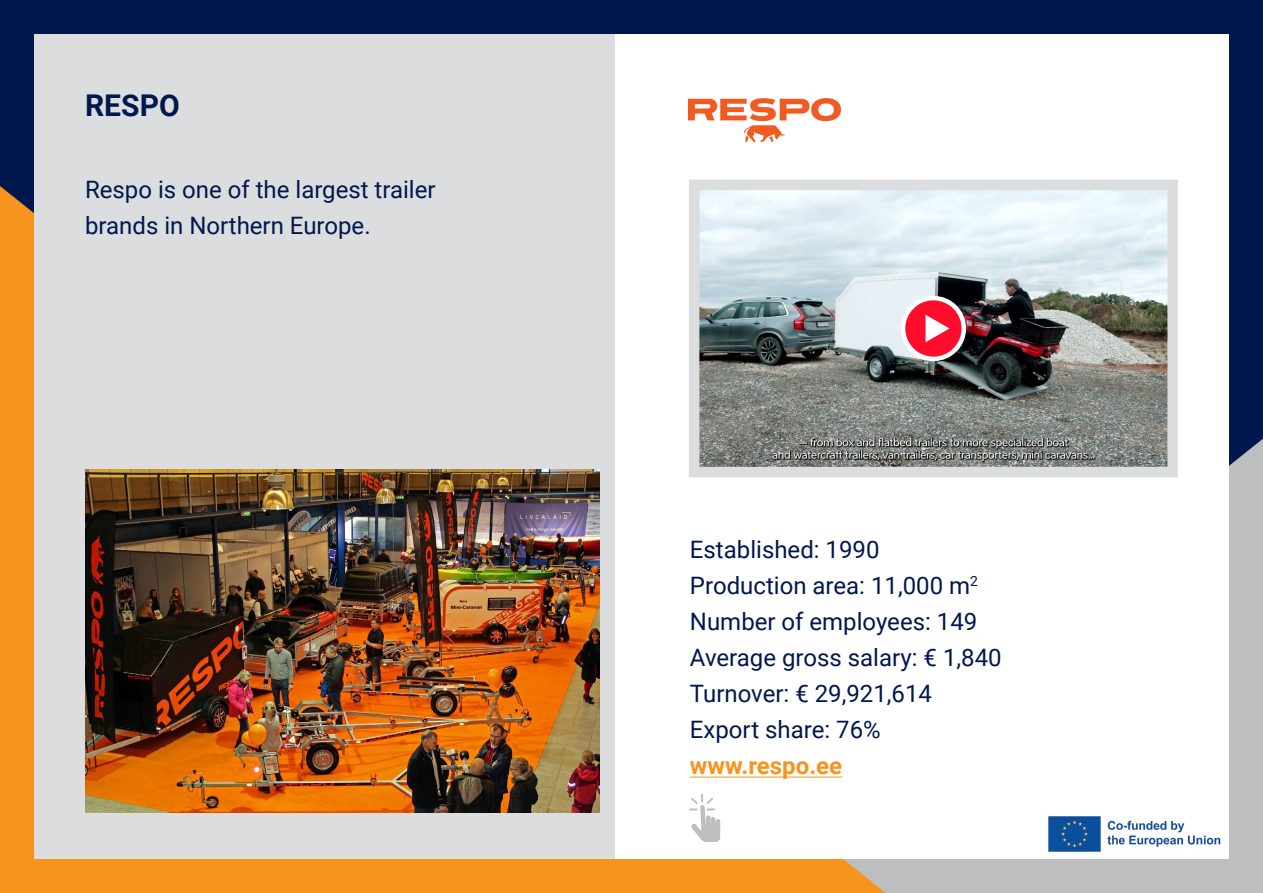
<style>
.page{position:relative;width:1263px;height:893px;background:#00184e}
.page>*{position:absolute;margin:0;border:0;box-sizing:border-box;transform-origin:0 0}
.Firma_nimi{font:700 30px "Roboto";color:#00184e}
.Txt{font:24px/36px "Roboto";color:#00184e}
.Txt-2{font:700 24px "Roboto";color:#f7941e}
</style>
<div class="page">
<div style="left:886px;top:439px;width:377px;height:454px;background:#bcbec0"></div>
<div style="left:0;top:186px;width:886px;height:707px;background:#f7941e"></div>
<div style="left:34px;top:34px;width:1195px;height:825px;background:#fff"></div>
<img style="left:1048px;top:816px;width:173px;height:36px">
<div style="left:34px;top:34px;width:580px;height:825px;background:#dcddde"></div>
<img style="left:85px;top:470px;width:514px;height:342px">
<hr style="left:690px;top:777px;width:152px;height:1px;background:#f7941e">
<img style="left:689px;top:99px;width:151px;height:42px">
<img style="left:700px;top:191px;width:467px;height:275px">
<div style="left:689px;top:180px;width:489px;height:297px;border:10px solid #dcddde"></div>
<svg style="left:903px;top:298px;width:61px;height:61px;background:#ff2a44"></svg>
<div style="left:901px;top:296px;width:65px;height:65px;border:4px solid #fff;border-radius:50%"></div>
<svg style="left:925px;top:315px;width:24px;height:27px"></svg>
<svg style="left:689px;top:795px;width:31px;height:47px"></svg>
<p class="Firma_nimi" style="left:85px;top:84px;width:96px">RESPO</p>
<p class="Txt" style="left:85px;top:171px;width:352px">Respo is one of the largest trailer brands in Northern Europe.</p>
<p class="Txt" style="left:690px;top:531px;width:191px">Established: 1990</p>
<p class="Txt" style="left:690px;top:567px;width:289px">Production area: 11,000 m<sup>2</sup></p>
<p class="Txt" style="left:690px;top:603px;width:289px">Number of employees: 149</p>
<p class="Txt" style="left:690px;top:639px;width:313px">Average gross salary: € 1,840</p>
<p class="Txt" style="left:690px;top:675px;width:244px">Turnover: € 29,921,614</p>
<p class="Txt" style="left:690px;top:711px;width:192px">Export share: 76%</p>
<p class="Txt-2" style="left:690px;top:749px;width:154px">www.respo.ee</p>
</div>
